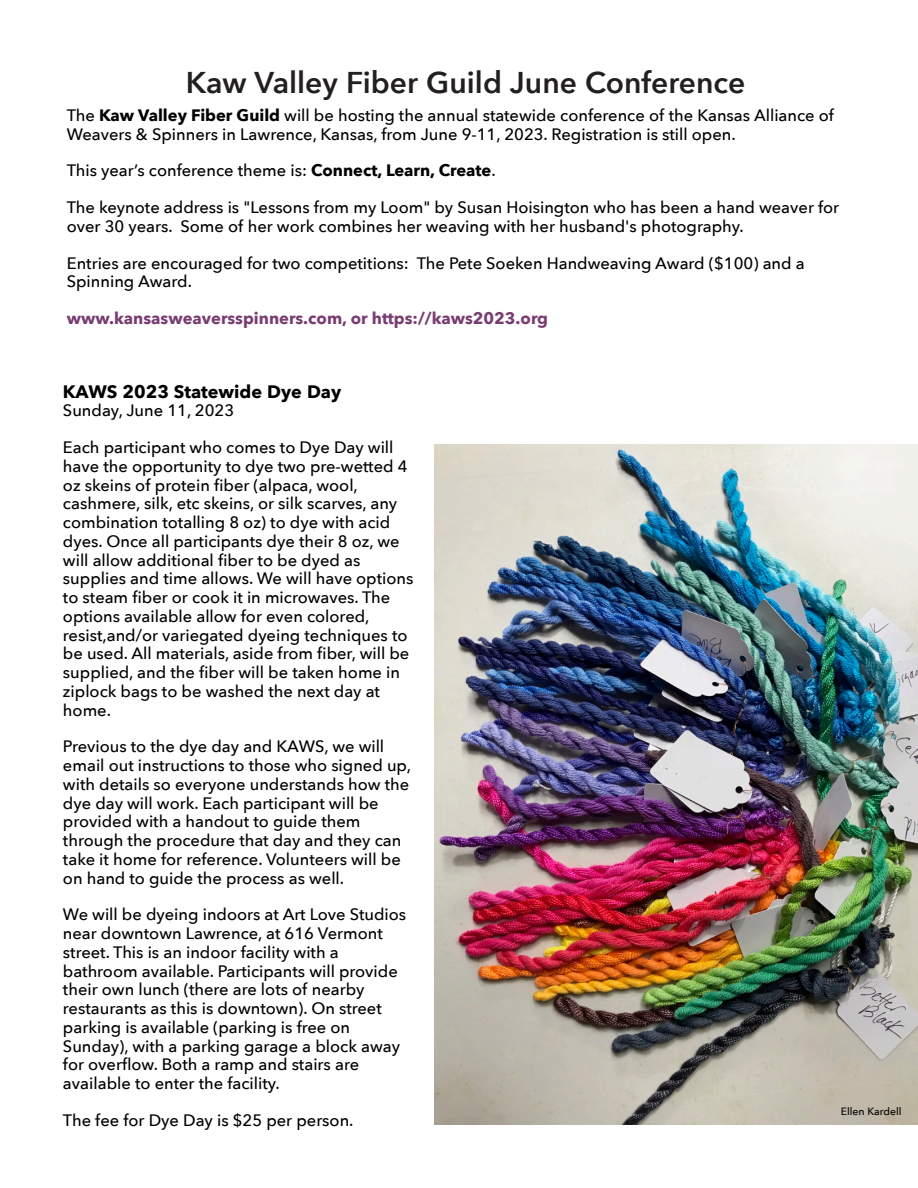
<style>
.page{position:relative;width:918px;height:1188px;background:#fff}
.page>*{position:absolute;margin:0;border:0;box-sizing:border-box;transform-origin:0 0}
.t1{font:600 30px "Avenir Next";color:#231f20}
.t2{font:700 18px "Avenir Next";color:#000}
.t3{font:500 16.5px/18.8px "Avenir Next";color:#000}
.t4{font:700 16.5px "Avenir Next";color:rgb(94 24 86/.84)}
.t5{font:500 10.5px "Avenir Next";color:#000}
.s1{font-weight:700}
</style>
<div class="page">
<img style="left:434px;top:444px;width:484px;height:681px">
<h1 class="t1" style="left:186px;top:63px;width:561px">Kaw Valley Fiber Guild June Conference</h1>
<p class="t3" style="left:67px;top:106px;width:769px">The <span class="s1">Kaw Valley Fiber Guild</span> will be hosting the annual statewide conference of the Kansas Alliance of<br>Weavers &amp; Spinners in Lawrence, Kansas, from June 9-11, 2023. Registration is still open.</p>
<p class="t3" style="left:67px;top:162px;width:430px">This year’s conference theme is: <span class="s1">Connect, Learn, Create</span>.</p>
<p class="t3" style="left:67px;top:198px;width:774px">The keynote address is "Lessons from my Loom" by Susan Hoisington who has been a hand weaver for over 30 years. Some of her work combines her weaving with her husband's photography.</p>
<p class="t3" style="left:67px;top:254px;width:740px">Entries are encouraged for two competitions: The Pete Soeken Handweaving Award ($100) and a<br>Spinning Award.</p>
<p class="t4" style="left:67px;top:308px;width:483px">www.kansasweaversspinners.com, or https://kaws2023.org</p>
<p class="t2" style="left:63px;top:380px;width:280px">KAWS 2023 Statewide Dye Day</p>
<p class="t3" style="left:63px;top:402px;width:173px">Sunday, June 11, 2023</p>
<p class="t3" style="left:63px;top:439px;width:352px">Each participant who comes to Dye Day will have the opportunity to dye two pre-wetted 4 oz skeins of protein fiber (alpaca, wool, cashmere, silk, etc skeins, or silk scarves, any combination totalling 8 oz) to dye with acid dyes. Once all participants dye their 8 oz, we will allow additional fiber to be dyed as supplies and time allows. We will have options to steam fiber or cook it in microwaves. The options available allow for even colored, resist,and/or variegated dyeing techniques to be used. All materials, aside from fiber, will be supplied, and the fiber will be taken home in ziplock bags to be washed the next day at home.</p>
<p class="t3" style="left:63px;top:738px;width:350px">Previous to the dye day and KAWS, we will email out instructions to those who signed up, with details so everyone understands how the dye day will work. Each participant will be provided with a handout to guide them through the procedure that day and they can take it home for reference. Volunteers will be on hand to guide the process as well.</p>
<p class="t3" style="left:63px;top:906px;width:345px">We will be dyeing indoors at Art Love Studios near downtown Lawrence, at 616 Vermont street. This is an indoor facility with a bathroom available. Participants will provide their own lunch (there are lots of nearby restaurants as this is downtown). On street parking is available (parking is free on Sunday), with a parking garage a block away for overflow. Both a ramp and stairs are available to enter the facility.</p>
<p class="t3" style="left:63px;top:1111px;width:292px">The fee for Dye Day is $25 per person.</p>
<p class="t5" style="left:841px;top:1105px;width:62px">Ellen Kardell</p>
</div>
